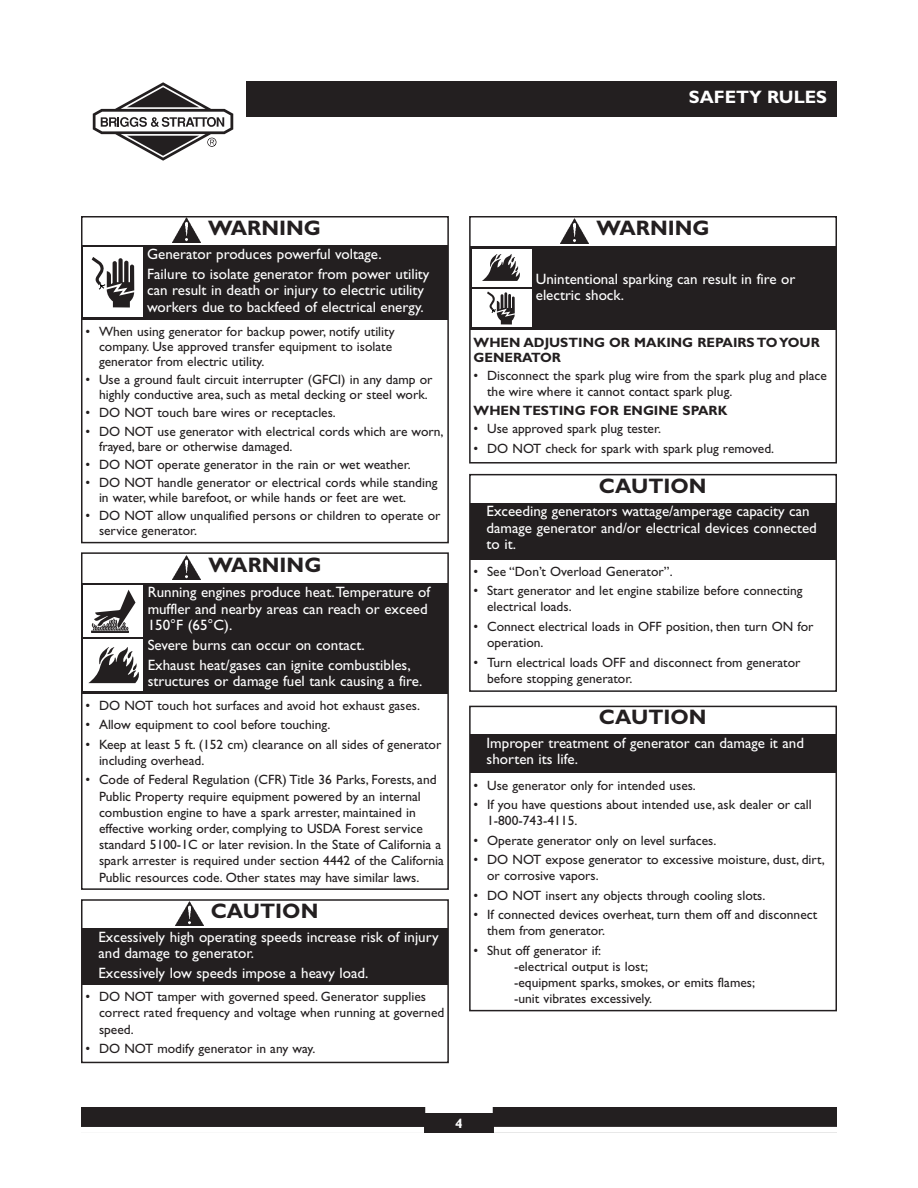
<style>
.page{position:relative;width:918px;height:1188px;background:#fff}
.page>*{position:absolute;margin:0;border:0;box-sizing:border-box;transform-origin:0 0}
.t1{font:700 21px "Gill Sans";color:#231f20}
.t2{font:700 18px "Gill Sans";color:#fff}
.t3{font:15px/16.5px "Gill Sans";color:#fff}
.t4{font:13.5px/16.2px "Gill Sans";color:#231f20}
.t5{font:700 13.5px/15px "Gill Sans";color:#231f20}
.t6{font:700 13.5px "Gill Sans";color:#fff}
</style>
<div class="page">
<div style="left:245px;top:81px;width:592px;height:36px;background:#231f20"></div>
<svg style="left:93px;top:82px;width:140px;height:79px"></svg>
<div style="left:81px;top:1107px;width:756px;height:26px;background:#231f20"></div>
<div style="left:425px;top:1107px;width:68px;height:6px;background:#fff"></div>
<div style="left:494px;top:1127px;width:343px;height:6px;background:#fff"></div>
<div style="left:81px;top:1127px;width:343px;height:6px;background:#fff"></div>
<div style="left:81px;top:899px;width:368px;height:164px;border:2px solid #231f20"></div>
<div style="left:82px;top:928px;width:366px;height:56px;background:#231f20"></div>
<img style="left:176px;top:901px;width:28px;height:25px">
<div style="left:469px;top:474px;width:368px;height:218px;border:2px solid #231f20"></div>
<div style="left:470px;top:503px;width:366px;height:56px;background:#231f20"></div>
<div style="left:469px;top:706px;width:368px;height:305px;border:2px solid #231f20"></div>
<div style="left:470px;top:735px;width:366px;height:38px;background:#231f20"></div>
<div style="left:469px;top:216px;width:368px;height:248px;border:2px solid #231f20"></div>
<div style="left:470px;top:247px;width:366px;height:83px;background:#231f20"></div>
<img style="left:561px;top:219px;width:28px;height:24px">
<div style="left:472px;top:249px;width:59px;height:38px;background:#fff"></div>
<svg style="left:482px;top:254px;width:38px;height:27px"></svg>
<div style="left:472px;top:289px;width:59px;height:38px;background:#fff"></div>
<svg style="left:487px;top:291px;width:28px;height:34px"></svg>
<div style="left:81px;top:552px;width:368px;height:338px;border:2px solid #231f20"></div>
<div style="left:82px;top:583px;width:366px;height:110px;background:#231f20"></div>
<img style="left:173px;top:555px;width:28px;height:25px">
<div style="left:84px;top:585px;width:59px;height:52px;background:#fff"></div>
<svg style="left:92px;top:590px;width:44px;height:41px"></svg>
<div style="left:91px;top:631px;width:38px;height:2px;border:1px solid #231f20"></div>
<div style="left:84px;top:639px;width:59px;height:52px;background:#fff"></div>
<svg style="left:88px;top:647px;width:51px;height:36px"></svg>
<div style="left:81px;top:216px;width:368px;height:327px;border:2px solid #231f20"></div>
<div style="left:82px;top:245px;width:366px;height:74px;background:#231f20"></div>
<img style="left:173px;top:218px;width:28px;height:24px">
<div style="left:83px;top:247px;width:60px;height:70px;background:#fff"></div>
<svg style="left:92px;top:257px;width:42px;height:51px"></svg>
<h2 class="t2" style="left:689px;top:91px;width:140px">SAFETY RULES</h2>
<h1 class="t1" style="left:208px;top:220px;width:114px">WARNING</h1>
<p class="t3" style="left:147px;top:246px;width:284px;line-height:19.8px">Generator produces powerful voltage.<br>Failure to isolate generator from power utility</p>
<p class="t3" style="left:147px;top:284px;width:278px">can result in death or injury to electric utility workers due to backfeed of electrical energy.</p>
<p class="t4" style="left:99px;top:325px;width:297px;line-height:15px;text-indent:-14px">• When using generator for backup power, notify utility company. Use approved transfer equipment to isolate generator from electric utility.</p>
<p class="t4" style="left:99px;top:374px;width:335px;line-height:15px;text-indent:-14px">• Use a ground fault circuit interrupter (GFCI) in any damp or highly conductive area, such as metal decking or steel work.</p>
<p class="t4" style="left:86px;top:406px;width:252px">• DO NOT touch bare wires or receptacles.</p>
<p class="t4" style="left:99px;top:425px;width:346px;line-height:15px;text-indent:-14px">• DO NOT use generator with electrical cords which are worn, frayed, bare or otherwise damaged.</p>
<p class="t4" style="left:86px;top:458px;width:327px">• DO NOT operate generator in the rain or wet weather.</p>
<p class="t4" style="left:99px;top:476px;width:340px;line-height:15px;text-indent:-14px">• DO NOT handle generator or electrical cords while standing in water, while barefoot, or while hands or feet are wet.</p>
<p class="t4" style="left:99px;top:510px;width:343px;line-height:15px;text-indent:-14px">• DO NOT allow unqualified persons or children to operate or service generator.</p>
<h1 class="t1" style="left:208px;top:557px;width:114px">WARNING</h1>
<p class="t3" style="left:148px;top:585px;width:284px">Running engines produce heat.Temperature of muffler and nearby areas can reach or exceed<br>150°F (65°C).</p>
<p class="t3" style="left:148px;top:637px;width:264px;line-height:19.8px">Severe burns can occur on contact.<br>Exhaust heat/gases can ignite combustibles,</p>
<p class="t3" style="left:148px;top:674px;width:276px">structures or damage fuel tank causing a fire.</p>
<p class="t4" style="left:86px;top:699px;width:336px">• DO NOT touch hot surfaces and avoid hot exhaust gases.</p>
<p class="t4" style="left:86px;top:718px;width:246px">• Allow equipment to cool before touching.</p>
<p class="t4" style="left:99px;top:738px;width:344px;text-indent:-14px">• Keep at least 5 ft. (152 cm) clearance on all sides of generator including overhead.</p>
<p class="t4" style="left:99px;top:773px;width:346px;text-indent:-14px">• Code of Federal Regulation (CFR) Title 36 Parks, Forests, and Public Property require equipment powered by an internal combustion engine to have a spark arrester, maintained in effective working order, complying to USDA Forest service standard 5100-1C or later revision. In the State of California a spark arrester is required under section 4442 of the California Public resources code. Other states may have similar laws.</p>
<h1 class="t1" style="left:211px;top:904px;width:109px">CAUTION</h1>
<p class="t3" style="left:98px;top:930px;width:342px">Excessively high operating speeds increase risk of injury and damage to generator.</p>
<p class="t3" style="left:98px;top:966px;width:272px">Excessively low speeds impose a heavy load.</p>
<p class="t4" style="left:99px;top:990px;width:347px;text-indent:-14px">• DO NOT tamper with governed speed. Generator supplies correct rated frequency and voltage when running at governed speed.</p>
<p class="t4" style="left:86px;top:1042px;width:231px">• DO NOT modify generator in any way.</p>
<h1 class="t1" style="left:597px;top:221px;width:114px">WARNING</h1>
<p class="t3" style="left:536px;top:272px;width:261px">Unintentional sparking can result in fire or electric shock.</p>
<p class="t5" style="left:474px;top:336px;width:348px">WHEN ADJUSTING OR MAKING REPAIRS TO YOUR<br>GENERATOR</p>
<p class="t4" style="left:487px;top:368px;width:341px;text-indent:-14px">• Disconnect the spark plug wire from the spark plug and place the wire where it cannot contact spark plug.</p>
<p class="t5" style="left:474px;top:405px;width:255px">WHEN TESTING FOR ENGINE SPARK</p>
<p class="t4" style="left:474px;top:422px;width:189px">• Use approved spark plug tester.</p>
<p class="t4" style="left:474px;top:441px;width:302px">• DO NOT check for spark with spark plug removed.</p>
<h1 class="t1" style="left:599px;top:478px;width:109px">CAUTION</h1>
<p class="t3" style="left:487px;top:505px;width:332px">Exceeding generators wattage/amperage capacity can damage generator and/or electrical devices connected to it.</p>
<p class="t4" style="left:474px;top:565px;width:201px">• See “Don’t Overload Generator”.</p>
<p class="t4" style="left:487px;top:584px;width:317px;text-indent:-14px">• Start generator and let engine stabilize before connecting electrical loads.</p>
<p class="t4" style="left:487px;top:620px;width:328px;text-indent:-14px">• Connect electrical loads in OFF position, then turn ON for operation.</p>
<p class="t4" style="left:487px;top:655px;width:315px;text-indent:-14px">• Turn electrical loads OFF and disconnect from generator before stopping generator.</p>
<h1 class="t1" style="left:599px;top:710px;width:109px">CAUTION</h1>
<p class="t3" style="left:487px;top:736px;width:319px">Improper treatment of generator can damage it and shorten its life.</p>
<p class="t4" style="left:474px;top:778px;width:224px">• Use generator only for intended uses.</p>
<p class="t4" style="left:487px;top:798px;width:326px;text-indent:-14px">• If you have questions about intended use, ask dealer or call<br>1-800-743-4115.</p>
<p class="t4" style="left:474px;top:834px;width:244px">• Operate generator only on level surfaces.</p>
<p class="t4" style="left:487px;top:853px;width:339px;text-indent:-14px">• DO NOT expose generator to excessive moisture, dust, dirt, or corrosive vapors.</p>
<p class="t4" style="left:474px;top:889px;width:293px">• DO NOT insert any objects through cooling slots.</p>
<p class="t4" style="left:487px;top:908px;width:332px;text-indent:-14px">• If connected devices overheat, turn them off and disconnect them from generator.</p>
<p class="t4" style="left:514px;top:944px;width:242px;text-indent:-40px">• Shut off generator if:<br>-electrical output is lost;<br>-equipment sparks, smokes, or emits flames; -unit vibrates excessively.</p>
<p class="t6" style="left:455px;top:1119px;width:9px">4</p>
</div>
